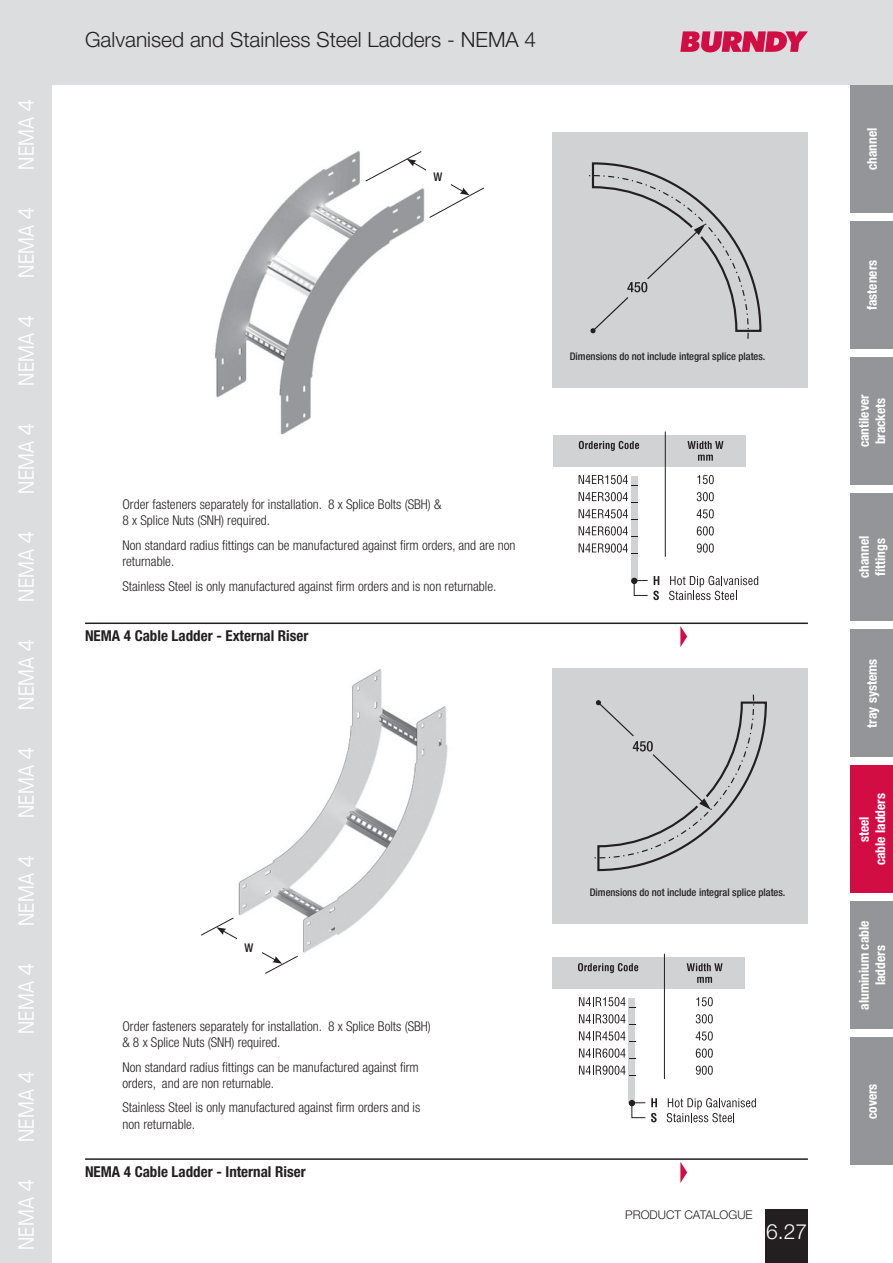
<style>
.page{position:relative;width:893px;height:1263px;background:#fff}
.page>*{position:absolute;margin:0;border:0;box-sizing:border-box;transform-origin:0 0}
.t1{font:condensed 21px "Eurostile";color:#fff}
.t2{font:300 21px "Helvetica Neue";color:#231f20}
.t3{font:300 21px "Helvetica Neue";color:#fff}
.t4{font:700 condensed 15px "Helvetica Neue";color:#231f20}
.t5{font:300 condensed 13.5px/16.2px "Helvetica Neue";color:#231f20}
.t6{font:700 condensed 13.5px/16.2px "Helvetica Neue";color:#fff}
.t7{font:300 12px "Helvetica Neue";color:#231f20}
.t8{font:500 condensed 12px "Helvetica Neue";color:#231f20}
.t9{font:500 condensed 10.5px "Helvetica Neue";color:#231f20}
</style>
<div class="page">
<div style="left:0;top:0;width:893px;height:85px;background:#dcdddf"></div>
<svg style="left:680px;top:31px;width:128px;height:21px;background:#d44870"></svg>
<div style="left:765px;top:1210px;width:43px;height:53px;background:#231f20"></div>
<div style="left:850px;top:85px;width:43px;height:128px;background:#939598"></div>
<div style="left:850px;top:221px;width:43px;height:128px;background:#939598"></div>
<div style="left:850px;top:357px;width:43px;height:128px;background:#939598"></div>
<div style="left:850px;top:493px;width:43px;height:128px;background:#939598"></div>
<div style="left:850px;top:629px;width:43px;height:128px;background:#939598"></div>
<div style="left:850px;top:765px;width:43px;height:128px;background:#d20d44"></div>
<div style="left:850px;top:901px;width:43px;height:128px;background:#939598"></div>
<div style="left:850px;top:1037px;width:43px;height:128px;background:#939598"></div>
<hr style="left:85px;top:1158px;width:723px;height:2px;background:#231f20">
<svg style="left:680px;top:1162px;width:7px;height:21px"></svg>
<div style="left:629px;top:998px;width:6px;height:105px;background:#d1d2d4"></div>
<svg style="left:651px;top:1098px;width:6px;height:9px"></svg>
<svg style="left:651px;top:1113px;width:6px;height:9px"></svg>
<svg style="left:667px;top:1098px;width:89px;height:24px"></svg>
<div style="left:631px;top:1102px;width:15px;height:16px;border:1px solid #231f20"></div>
<svg style="left:629px;top:1100px;width:6px;height:6px"></svg>
<div style="left:553px;top:958px;width:192px;height:31px;background:#d1d2d4"></div>
<svg style="left:578px;top:963px;width:60px;height:10px"></svg>
<svg style="left:687px;top:963px;width:36px;height:8px"></svg>
<svg style="left:697px;top:977px;width:15px;height:6px"></svg>
<hr style="left:664px;top:954px;width:1px;height:125px;background:#231f20">
<svg style="left:579px;top:997px;width:56px;height:11px"></svg>
<svg style="left:696px;top:997px;width:17px;height:9px"></svg>
<svg style="left:579px;top:1014px;width:56px;height:11px"></svg>
<svg style="left:696px;top:1014px;width:17px;height:9px"></svg>
<svg style="left:579px;top:1031px;width:56px;height:11px"></svg>
<svg style="left:696px;top:1031px;width:17px;height:9px"></svg>
<svg style="left:579px;top:1048px;width:56px;height:11px"></svg>
<svg style="left:696px;top:1048px;width:17px;height:10px"></svg>
<svg style="left:579px;top:1065px;width:56px;height:11px"></svg>
<svg style="left:696px;top:1065px;width:17px;height:10px"></svg>
<div style="left:553px;top:668px;width:255px;height:256px;background:#d1d2d4"></div>
<svg style="left:594px;top:694px;width:173px;height:178px"></svg>
<img style="left:238px;top:669px;width:210px;height:284px">
<svg style="left:201px;top:917px;width:98px;height:57px"></svg>
<div style="left:237px;top:935px;width:24px;height:24px;background:#fff"></div>
<hr style="left:85px;top:622px;width:723px;height:2px;background:#231f20">
<svg style="left:680px;top:626px;width:7px;height:21px"></svg>
<img style="left:215px;top:151px;width:210px;height:284px">
<svg style="left:365px;top:151px;width:120px;height:67px"></svg>
<div style="left:426px;top:164px;width:24px;height:24px;background:#fff"></div>
<div style="left:631px;top:476px;width:6px;height:105px;background:#d1d2d4"></div>
<svg style="left:654px;top:576px;width:5px;height:9px"></svg>
<svg style="left:653px;top:591px;width:6px;height:9px"></svg>
<svg style="left:669px;top:576px;width:89px;height:24px"></svg>
<div style="left:634px;top:580px;width:14px;height:16px;border:1px solid #231f20"></div>
<svg style="left:631px;top:578px;width:6px;height:6px"></svg>
<div style="left:554px;top:435px;width:192px;height:32px;background:#d1d2d4"></div>
<svg style="left:579px;top:441px;width:60px;height:10px"></svg>
<svg style="left:687px;top:441px;width:36px;height:8px"></svg>
<svg style="left:698px;top:455px;width:15px;height:6px"></svg>
<hr style="left:665px;top:431px;width:1px;height:126px;background:#231f20">
<svg style="left:579px;top:475px;width:58px;height:11px"></svg>
<svg style="left:697px;top:475px;width:17px;height:9px"></svg>
<svg style="left:579px;top:492px;width:58px;height:11px"></svg>
<svg style="left:697px;top:492px;width:17px;height:9px"></svg>
<svg style="left:579px;top:509px;width:58px;height:11px"></svg>
<svg style="left:697px;top:509px;width:17px;height:9px"></svg>
<svg style="left:579px;top:526px;width:58px;height:11px"></svg>
<svg style="left:697px;top:526px;width:17px;height:9px"></svg>
<svg style="left:579px;top:543px;width:58px;height:11px"></svg>
<svg style="left:697px;top:543px;width:17px;height:10px"></svg>
<div style="left:553px;top:133px;width:255px;height:255px;background:#d1d2d4"></div>
<svg style="left:589px;top:162px;width:173px;height:177px"></svg>
<div style="left:0;top:85px;width:51px;height:1178px;background:#dcdddf"></div>
<h1 class="t1" style="left:14px;top:170px;width:72px;rotate:-90deg">NEMA 4</h1>
<h1 class="t1" style="left:14px;top:278px;width:72px;rotate:-90deg">NEMA 4</h1>
<h1 class="t1" style="left:14px;top:386px;width:72px;rotate:-90deg">NEMA 4</h1>
<h1 class="t1" style="left:14px;top:494px;width:72px;rotate:-90deg">NEMA 4</h1>
<h1 class="t1" style="left:14px;top:602px;width:72px;rotate:-90deg">NEMA 4</h1>
<h1 class="t1" style="left:14px;top:710px;width:72px;rotate:-90deg">NEMA 4</h1>
<h1 class="t1" style="left:14px;top:818px;width:72px;rotate:-90deg">NEMA 4</h1>
<h1 class="t1" style="left:14px;top:926px;width:72px;rotate:-90deg">NEMA 4</h1>
<h1 class="t1" style="left:14px;top:1034px;width:72px;rotate:-90deg">NEMA 4</h1>
<h1 class="t1" style="left:14px;top:1142px;width:72px;rotate:-90deg">NEMA 4</h1>
<h1 class="t1" style="left:14px;top:1250px;width:72px;rotate:-90deg">NEMA 4</h1>
<h1 class="t2" style="left:85px;top:27px;width:453px">Galvanised and Stainless Steel Ladders - NEMA 4</h1>
<p class="t8" style="left:434px;top:169px;width:10px">W</p>
<p class="t5" style="left:122px;top:496px;width:320px">Order fasteners separately for installation. 8 x Splice Bolts (SBH) &amp;<br>8 x Splice Nuts (SNH) required.</p>
<p class="t5" style="left:122px;top:537px;width:395px">Non standard radius fittings can be manufactured against firm orders, and are non returnable.</p>
<p class="t5" style="left:122px;top:578px;width:375px">Stainless Steel is only manufactured against firm orders and is non returnable.</p>
<p class="t4" style="left:85px;top:627px;width:225px">NEMA 4 Cable Ladder - External Riser</p>
<p class="t9" style="left:570px;top:350px;width:197px">Dimensions do not include integral splice plates.</p>
<p class="t8" style="left:245px;top:940px;width:10px">W</p>
<p class="t5" style="left:122px;top:1017px;width:310px">Order fasteners separately for installation. 8 x Splice Bolts (SBH) &amp; 8 x Splice Nuts (SNH) required.</p>
<p class="t5" style="left:122px;top:1058px;width:298px">Non standard radius fittings can be manufactured against firm orders, and are non returnable.</p>
<p class="t5" style="left:122px;top:1099px;width:299px">Stainless Steel is only manufactured against firm orders and is non returnable.</p>
<p class="t4" style="left:85px;top:1162px;width:222px">NEMA 4 Cable Ladder - Internal Riser</p>
<p class="t9" style="left:590px;top:886px;width:197px">Dimensions do not include integral splice plates.</p>
<p class="t7" style="left:625px;top:1208px;width:129px">PRODUCT CATALOGUE</p>
<h1 class="t3" style="left:766px;top:1219px;width:42px">6.27</h1>
<p class="t6" style="left:864px;top:170px;width:44px;rotate:-90deg">channel</p>
<p class="t6" style="left:864px;top:310px;width:51px;rotate:-90deg">fasteners</p>
<p class="t6" style="left:856px;top:447px;width:54px;rotate:-90deg">cantilever brackets</p>
<p class="t6" style="left:856px;top:578px;width:44px;rotate:-90deg">channel fittings</p>
<p class="t6" style="left:864px;top:727px;width:70px;rotate:-90deg">tray systems</p>
<p class="t6" style="left:856px;top:865px;width:74px;text-align:center;rotate:-90deg">steel<br>cable ladders</p>
<p class="t6" style="left:856px;top:1010px;width:91px;text-align:center;rotate:-90deg">aluminium cable ladders</p>
<p class="t6" style="left:864px;top:1119px;width:37px;rotate:-90deg">covers</p>
</div>
